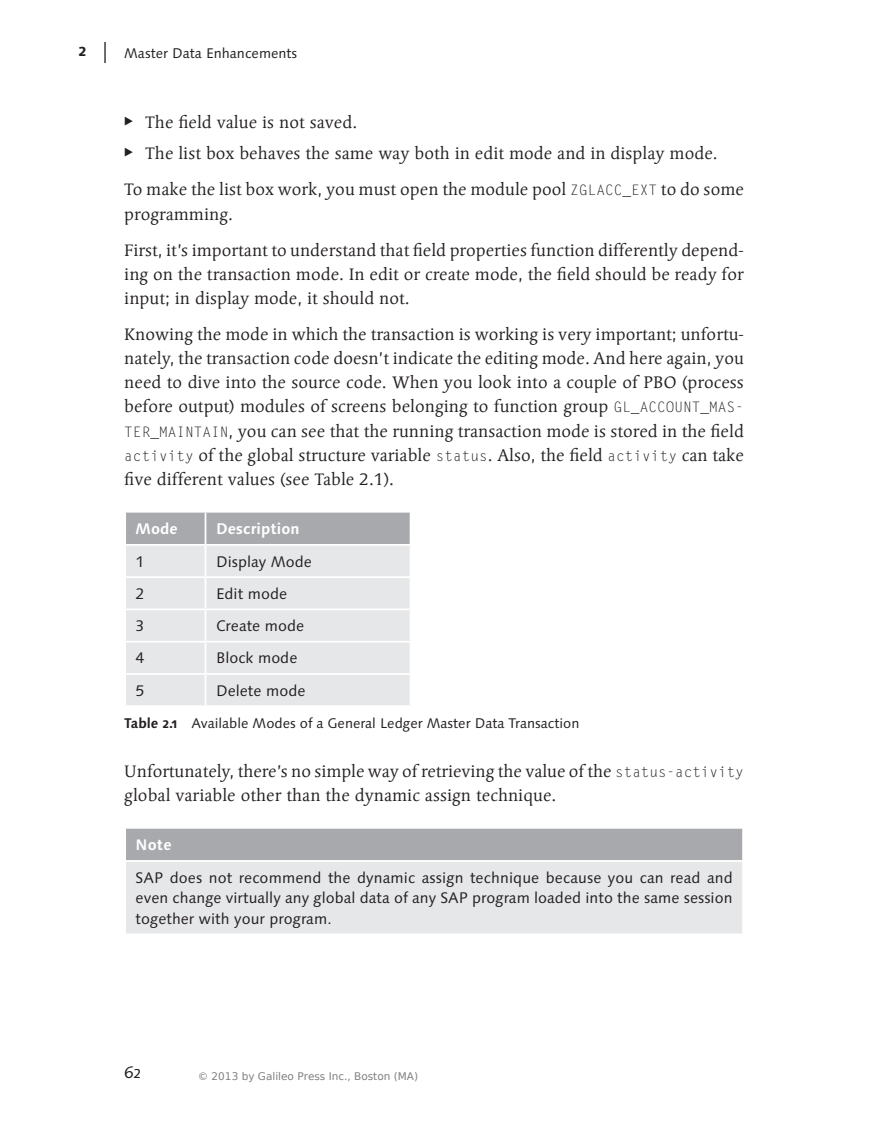
<style>
.page{position:relative;width:870px;height:1134px;background:#fff}
.page>*{position:absolute;margin:0;border:0;box-sizing:border-box;transform-origin:0 0}
.t1{font:16.62px/24.2px "Linotype Syntax Serif";color:#231f20}
.t2{font:16.62px "Linotype Syntax Os F";color:#231f20}
.t3{font:700 16.62px "Linotype Syntax Os F";color:#231f20}
.box_standard{font:15.4px/20.5px "Linotype Syntax";color:#231f20;text-align:justify}
.table_text{font:15.4px "Linotype Syntax";color:#231f20}
.table_head{font:700 15.4px "Linotype Syntax";color:#fff}
.t4{font:14px "Linotype Syntax";color:#231f20}
.t5{font:14px "Linotype Syntax Os F";color:#231f20}
.t6{font:10.5px "DejaVu Sans";color:#808080}
.s1{font-family:"Letter Gothic LT";font-size:14.35px}
.s2{font-family:"Linotype Syntax Os F";font-weight:700}
</style>
<div class="page">
<hr style="left:104px;top:42px;width:2px;height:21px;background:#231f20">
<div style="left:126px;top:513px;width:284px;height:31px;background:#a8a9ad"></div>
<div style="left:126px;top:546px;width:284px;height:159px;background:#e6e7e9"></div>
<hr style="left:205px;top:513px;width:1px;height:31px;background:#fff">
<hr style="left:205px;top:546px;width:1px;height:30px;background:#fff">
<hr style="left:124px;top:576px;width:81px;height:2px;background:#fff">
<hr style="left:205px;top:576px;width:206px;height:2px;background:#fff">
<hr style="left:205px;top:578px;width:1px;height:31px;background:#fff">
<hr style="left:124px;top:609px;width:81px;height:1px;background:#fff">
<hr style="left:205px;top:609px;width:206px;height:1px;background:#fff">
<hr style="left:205px;top:610px;width:1px;height:31px;background:#fff">
<hr style="left:124px;top:641px;width:81px;height:2px;background:#fff">
<hr style="left:205px;top:641px;width:206px;height:2px;background:#fff">
<hr style="left:205px;top:643px;width:1px;height:30px;background:#fff">
<hr style="left:124px;top:673px;width:81px;height:2px;background:#fff">
<hr style="left:205px;top:673px;width:206px;height:2px;background:#fff">
<hr style="left:205px;top:675px;width:1px;height:30px;background:#fff">
<div style="left:125px;top:828px;width:618px;height:33px;background:#a8a9ad"></div>
<div style="left:125px;top:861px;width:618px;height:73px;background:#e6e7e9"></div>
<hr style="left:124px;top:827px;width:620px;height:2px;background:#fff">
<hr style="left:124px;top:829px;width:2px;height:31px;background:#fff">
<hr style="left:742px;top:829px;width:2px;height:31px;background:#fff">
<hr style="left:124px;top:860px;width:620px;height:2px;background:#fff">
<hr style="left:124px;top:862px;width:2px;height:71px;background:#fff">
<hr style="left:742px;top:862px;width:2px;height:71px;background:#fff">
<hr style="left:124px;top:933px;width:620px;height:2px;background:#fff">
<p class="t3" style="left:79px;top:40px;width:9px">2</p>
<p class="t5" style="left:124px;top:45px;width:174px">Master Data Enhancements</p>
<p class="t1" style="left:124px;top:111px;width:234px"><sup>E</sup> The field value is not saved.</p>
<p class="t1" style="left:124px;top:142px;width:595px"><sup>E</sup> The list box behaves the same way both in edit mode and in display mode.</p>
<p class="t1" style="left:124px;top:178px;width:621px">To make the list box work, you must open the module pool <span class="s1">ZGLACC_EXT</span> to do some programming.</p>
<p class="t1" style="left:124px;top:239px;width:621px;text-align:justify">First, it’s important to understand that field properties function differently depend&shy;ing on the transaction mode. In edit or create mode, the field should be ready for input; in display mode, it should not.</p>
<p class="t1" style="left:124px;top:323px;width:621px;text-align:justify">Knowing the mode in which the transaction is working is very important; unfortu&shy;nately, the transaction code doesn’t indicate the editing mode. And here again, you need to dive into the source code. When you look into a couple of PBO (process before output) modules of screens belonging to function group <span class="s1">GL_ACCOUNT_MAS-TER_MAINTAIN</span>, you can see that the running transaction mode is stored in the field <span class="s1">activity</span> of the global structure variable <span class="s1">status</span>. Also, the field <span class="s1">activity</span> can take five different values (see Table 2.1).</p>
<p class="table_head" style="left:136px;top:519px;width:44px">Mode</p>
<p class="table_head" style="left:216px;top:519px;width:85px">Description</p>
<p class="table_text" style="left:136px;top:552px;width:10px">1</p>
<p class="table_text" style="left:216px;top:552px;width:97px">Display Mode</p>
<p class="table_text" style="left:136px;top:585px;width:10px">2</p>
<p class="table_text" style="left:216px;top:585px;width:73px">Edit mode</p>
<p class="table_text" style="left:136px;top:617px;width:10px">3</p>
<p class="table_text" style="left:216px;top:617px;width:90px">Create mode</p>
<p class="table_text" style="left:136px;top:649px;width:10px">4</p>
<p class="table_text" style="left:216px;top:649px;width:83px">Block mode</p>
<p class="table_text" style="left:136px;top:681px;width:10px">5</p>
<p class="table_text" style="left:216px;top:681px;width:91px">Delete mode</p>
<p class="t4" style="left:124px;top:715px;width:457px"><span class="s2">Table 2.1</span> Available Modes of a General Ledger Master Data Transaction</p>
<p class="t1" style="left:124px;top:759px;width:621px">Unfortunately, there’s no simple way of retrieving the value of the <span class="s1">status-activity </span>global variable other than the dynamic assign technique.</p>
<p class="table_head" style="left:136px;top:835px;width:37px">Note</p>
<p class="box_standard" style="left:136px;top:867px;width:599px">SAP does not recommend the dynamic assign technique because you can read and even change virtually any global data of any SAP program loaded into the same session together with your program.</p>
<p class="t2" style="left:124px;top:1062px;width:18px">62</p>
<p class="t6" style="left:198px;top:1072px;width:222px">© 2013 by Galileo Press Inc., Boston (MA)</p>
</div>
